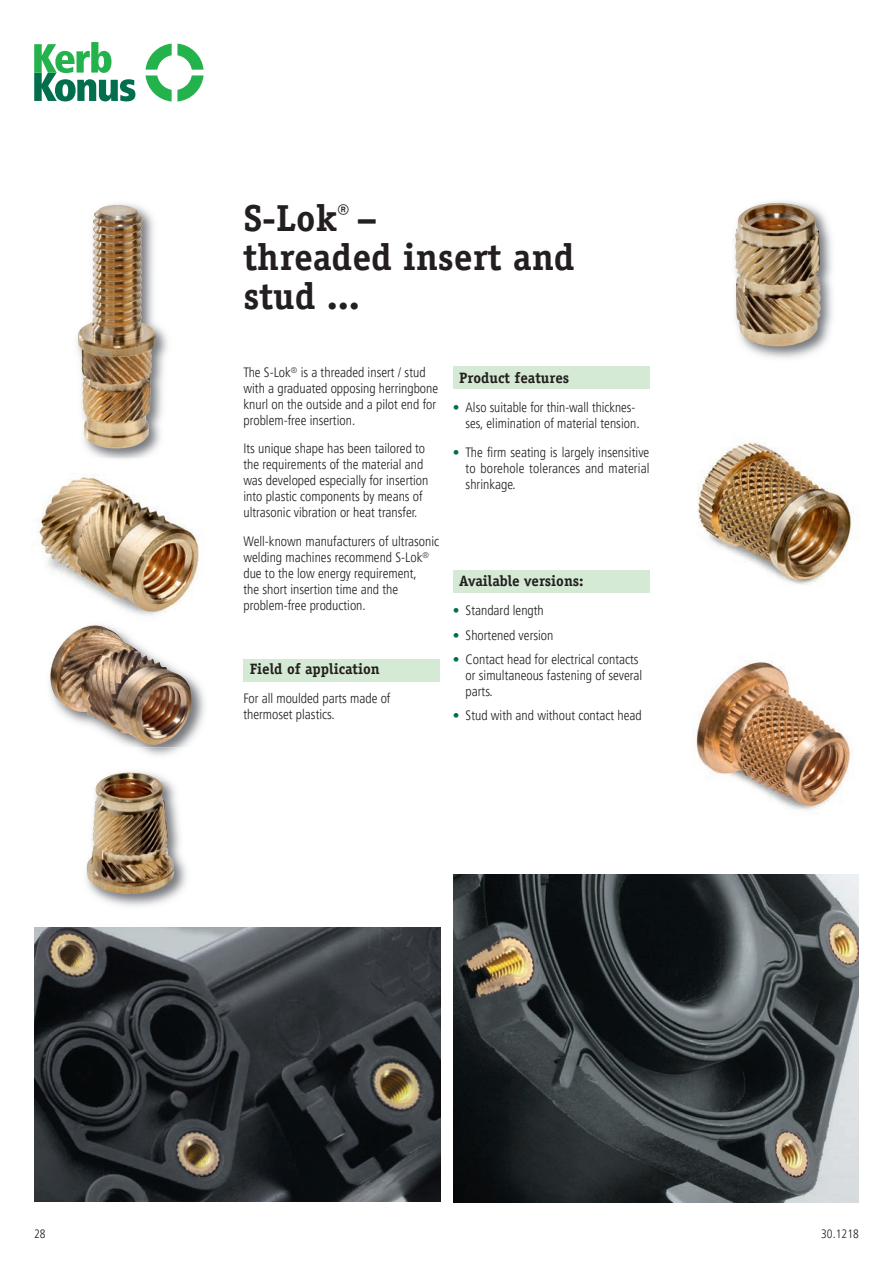
<style>
.page{position:relative;width:893px;height:1263px;background:#fff}
.page>*{position:absolute;margin:0;border:0;box-sizing:border-box;transform-origin:0 0}
.t1{font:700 37.5px/39px "Officina Serif";color:#231f20}
.t2{font:700 15px "Officina Serif";color:#231f20}
.t3{font:300 condensed 13.5px/15.9px "Frutiger";color:#231f20}
.t4{font:300 condensed 12px "Frutiger";letter-spacing:.005em;color:#231f20}
.s1{color:#016f4e}
</style>
<div class="page">
<img style="left:453px;top:874px;width:406px;height:328px">
<img style="left:34px;top:927px;width:406px;height:274px">
<div style="left:453px;top:367px;width:196px;height:22px;background:#d5ead4"></div>
<div style="left:453px;top:570px;width:196px;height:22px;background:#d5ead4"></div>
<div style="left:243px;top:659px;width:197px;height:22px;background:#d5ead4"></div>
<svg style="left:34px;top:42px;width:101px;height:59px"></svg>
<svg style="left:146px;top:44px;width:58px;height:58px"></svg>
<img style="left:37px;top:484px;width:162px;height:121px">
<img style="left:697px;top:442px;width:157px;height:143px">
<img style="left:746px;top:201px;width:87px;height:158px">
<img style="left:735px;top:205px;width:86px;height:142px">
<img style="left:57px;top:788px;width:156px;height:150px">
<img style="left:87px;top:781px;width:87px;height:113px">
<img style="left:69px;top:204px;width:99px;height:280px">
<img style="left:78px;top:205px;width:73px;height:244px">
<img style="left:123px;top:678px;width:82px;height:103px">
<img style="left:118px;top:605px;width:54px;height:11px">
<img style="left:100px;top:773px;width:59px;height:8px">
<img style="left:50px;top:625px;width:142px;height:120px">
<img style="left:696px;top:661px;width:155px;height:151px">
<h1 class="t1" style="left:243px;top:199px;width:333px">S-Lok<sup>®</sup> –<br>threaded insert and stud ...</h1>
<p class="t3" style="left:243px;top:364px;width:196px">The S-Lok<sup>®</sup> is a threaded insert / stud with a graduated opposing herringbone knurl on the outside and a pilot end for problem-free insertion.</p>
<p class="t3" style="left:243px;top:441px;width:187px">Its unique shape has been tailored to the requirements of the material and was developed especially for insertion into plastic components by means of ultrasonic vibration or heat transfer.</p>
<p class="t3" style="left:243px;top:533px;width:197px">Well-known manufacturers of ultrasonic welding machines recommend S-Lok<sup>® </sup>due to the low energy requirement,<br>the short insertion time and the problem-free production.</p>
<p class="t2" style="left:250px;top:659px;width:132px">Field of application</p>
<p class="t3" style="left:243px;top:690px;width:149px">For all moulded parts made of thermoset plastics.</p>
<p class="t2" style="left:459px;top:369px;width:112px">Product features</p>
<p class="t3" style="left:466px;top:400px;width:175px;text-indent:-13px"><span class="s1">•</span> Also suitable for thin-wall thicknes&shy;ses, elimination of material tension.</p>
<p class="t3" style="left:466px;top:444px;width:185px;text-align:justify;text-indent:-13px"><span class="s1">•</span> The firm seating is largely insensitive to borehole tolerances and material shrinkage.</p>
<p class="t2" style="left:459px;top:572px;width:126px">Available versions:</p>
<p class="t3" style="left:453px;top:603px;width:93px"><span class="s1">•</span> Standard length</p>
<p class="t3" style="left:453px;top:627px;width:102px"><span class="s1">•</span> Shortened version</p>
<p class="t3" style="left:466px;top:651px;width:178px;text-indent:-13px"><span class="s1">•</span> Contact head for electrical contacts or simultaneous fastening of several parts.</p>
<p class="t3" style="left:453px;top:708px;width:190px"><span class="s1">•</span> Stud with and without contact head</p>
<p class="t4" style="left:34px;top:1227px;width:13px">28</p>
<p class="t4" style="left:821px;top:1227px;width:39px">30.1218</p>
</div>
